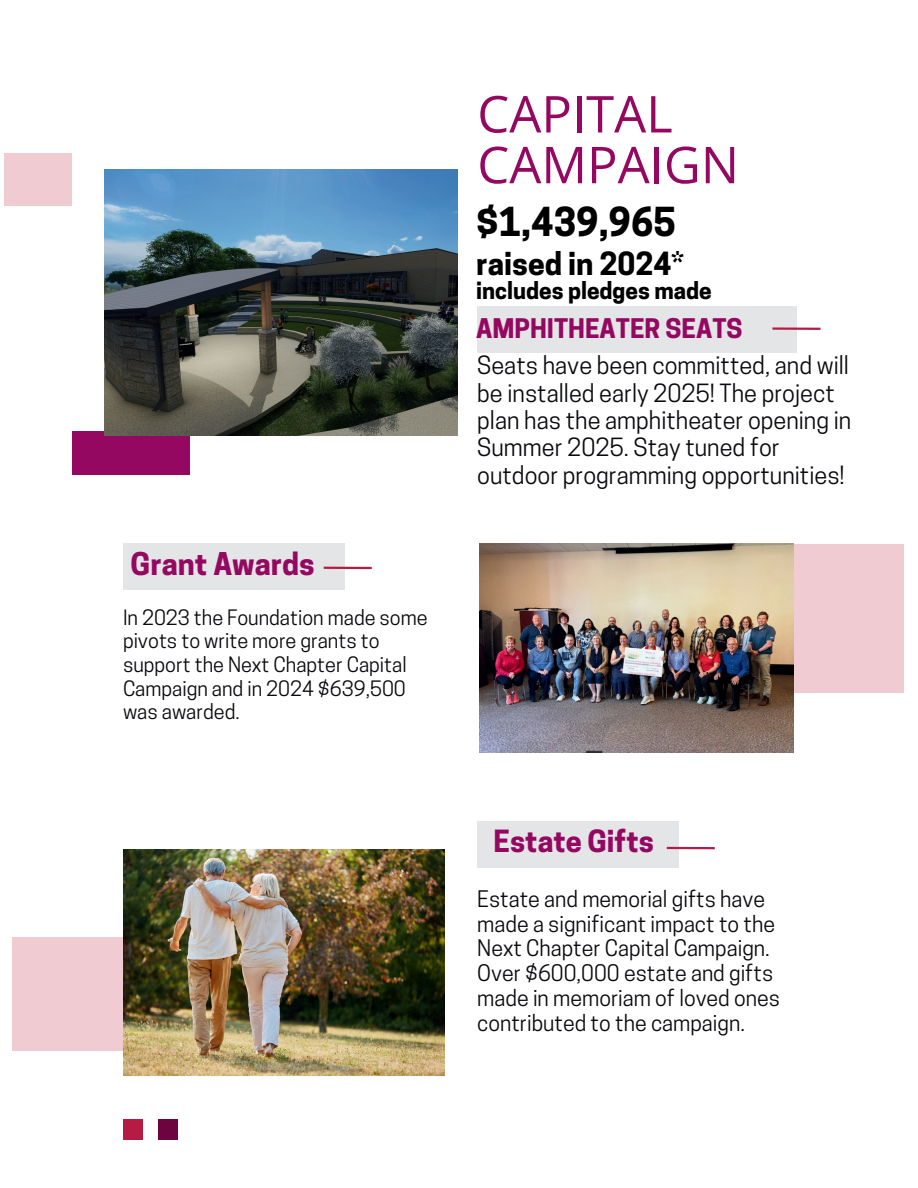
<style>
.page{position:relative;width:918px;height:1188px;background:#fff}
.page>*{position:absolute;margin:0;border:0;box-sizing:border-box;transform-origin:0 0}
.t1{font:50.85px/50.8px "Open Sans";color:#950861}
.t2{font:700 37.5px "Cooper Hewitt";color:#000}
.t3{font:700 30px "Cooper Hewitt";color:#000}
.t4{font:700 29.4px "Cooper Hewitt";color:#950861}
.t5{font:700 28.8px "Cooper Hewitt";color:#950861}
.t6{font:700 25.35px "Cooper Hewitt";color:#950861}
.t7{font:23.55px/27.3px "Cooper Hewitt";color:#0a090d}
.t8{font:700 22.5px "Cooper Hewitt";color:#000}
.t9{font:21.45px/24.8px "Cooper Hewitt";color:#0a090d}
.t10{font:19.95px/23.7px "Cooper Hewitt";color:#0a090d}
</style>
<div class="page">
<div style="left:158px;top:1120px;width:19px;height:20px;background:#6d033f"></div>
<div style="left:123px;top:1120px;width:19px;height:20px;background:#b61c43"></div>
<div style="left:5px;top:153px;width:67px;height:53px;background:#f0cbd1"></div>
<div style="left:766px;top:544px;width:137px;height:148px;background:#f0cbd1"></div>
<div style="left:123px;top:544px;width:221px;height:46px;background:#e4e5e6"></div>
<div style="left:477px;top:822px;width:202px;height:46px;background:#e4e5e6"></div>
<div style="left:13px;top:937px;width:176px;height:114px;background:#f0cbd1"></div>
<div style="left:72px;top:431px;width:117px;height:44px;background:#950861"></div>
<hr style="left:324px;top:567px;width:48px;height:2px;background:#b61c43">
<img style="left:123px;top:849px;width:322px;height:226px">
<img style="left:479px;top:544px;width:314px;height:209px">
<hr style="left:667px;top:847px;width:48px;height:2px;background:#b61c43">
<img style="left:105px;top:170px;width:353px;height:265px">
<div style="left:477px;top:307px;width:320px;height:46px;background:#e4e5e6"></div>
<hr style="left:772px;top:327px;width:49px;height:3px;background:#b61c43">
<h3 class="t4" style="left:131px;top:546px;width:186px">Grant Awards</h3>
<p class="t10" style="left:123px;top:605px;width:306px">In 2023 the Foundation made some pivots to write more grants to support the Next Chapter Capital<br>Campaign and in 2024 $639,500 was awarded.</p>
<h1 class="t1" style="left:477px;top:87px;width:263px">CAPITAL<br>CAMPAIGN</h1>
<h2 class="t2" style="left:476px;top:200px;width:201px">$1,439,965</h2>
<h3 class="t3" style="left:476px;top:246px;width:209px">raised in 2024*</h3>
<p class="t8" style="left:476px;top:277px;width:237px">includes pledges made</p>
<p class="t6" style="left:476px;top:314px;width:268px">AMPHITHEATER SEATS</p>
<p class="t7" style="left:477px;top:352px;width:376px">Seats have been committed, and will be installed early 2025! The project plan has the amphitheater opening in Summer 2025. Stay tuned for outdoor programming opportunities!</p>
<h3 class="t5" style="left:494px;top:824px;width:162px">Estate Gifts</h3>
<p class="t9" style="left:477px;top:886px;width:304px">Estate and memorial gifts have made a significant impact to the<br>Next Chapter Capital Campaign.<br>Over $600,000 estate and gifts made in memoriam of loved ones contributed to the campaign.</p>
</div>
